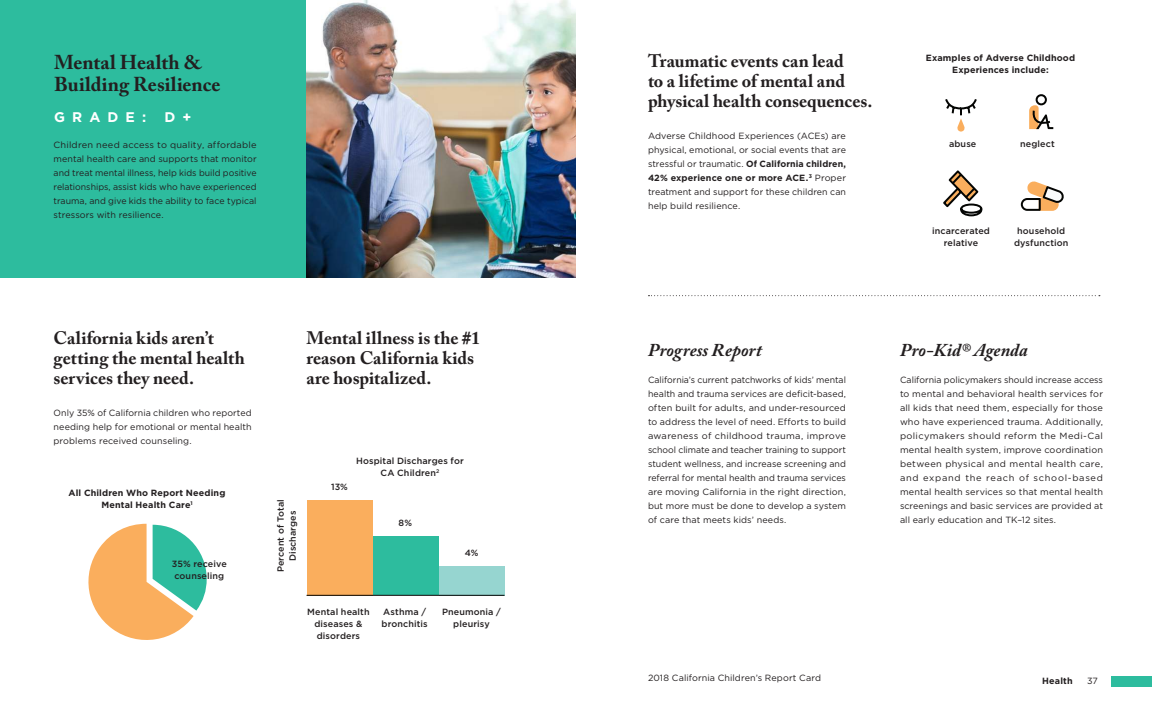
<style>
.page{position:relative;width:1152px;height:720px;background:#fff}
.page>*{position:absolute;margin:0;border:0;box-sizing:border-box;transform-origin:0 0}
.t1{font:700 20px/22px "Adobe Caslon Pro";color:#231f20}
.t2{font:700 18px/20px "Adobe Caslon Pro";color:#231f20}
.t3{font:italic 700 18px "Adobe Caslon Pro";letter-spacing:.005em;color:#231f20}
.t4{font:700 14px "Gotham";letter-spacing:.51em;color:#fff}
.t5{font:9px/14px "Gotham";letter-spacing:.01em;color:#231f20;text-align:justify}
.t6{font:500 9px/12px "Gotham";letter-spacing:.015em;color:#231f20;text-align:center}
.t7{font:700 9px/12px "Gotham";letter-spacing:.015em;color:#231f20;text-align:center}
.s1{font-weight:700}
</style>
<div class="page">
<div style="left:0;top:0;width:306px;height:278px;background:#2dbc9e"></div>
<img style="left:306px;top:0;width:270px;height:278px">
<div style="left:307px;top:500px;width:66px;height:95px;background:#faae5d"></div>
<div style="left:373px;top:537px;width:66px;height:58px;background:#2dbc9e"></div>
<div style="left:439px;top:566px;width:66px;height:29px;background:#96d5d0"></div>
<hr style="left:307px;top:595px;width:198px;height:1px;background:#040503">
<svg style="left:88px;top:524px;width:119px;height:116px"></svg>
<div style="left:1036px;top:94px;width:11px;height:11px;border:2px solid #040503;border-radius:5px"></div>
<svg style="left:945px;top:97px;width:108px;height:35px"></svg>
<svg style="left:1020px;top:181px;width:44px;height:30px"></svg>
<div style="left:1112px;top:677px;width:40px;height:10px;background:#2dbc9e"></div>
<svg style="left:648px;top:295px;width:452px;height:1px"></svg>
<svg style="left:943px;top:170px;width:40px;height:47px"></svg>
<h1 class="t1" style="left:54px;top:51px;width:168px">Mental Health &amp;<br>Building Resilience</h1>
<h3 class="t4" style="left:54px;top:109px;width:94px">GRADE:</h3>
<h3 class="t4" style="left:165px;top:109px;width:28px">D +</h3>
<p class="t5" style="left:54px;top:138px;width:205px">Children need access to quality, affordable mental health care and supports that monitor and treat mental illness, help kids build positive relationships, assist kids who have experienced trauma, and give kids the ability to face typical stressors with resilience.</p>
<h2 class="t2" style="left:54px;top:328px;width:193px">California kids aren’t getting the mental health services they need.</h2>
<p class="t5" style="left:54px;top:406px;width:200px">Only 35% of California children who reported needing help for emotional or mental health problems received counseling.</p>
<p class="t7" style="left:69px;top:486px;width:158px">All Children Who Report Needing<br>Mental Health Care<sup>1</sup></p>
<p class="t6" style="left:172px;top:558px;width:56px;text-align:left">35% receive counseling</p>
<h2 class="t2" style="left:307px;top:328px;width:175px">Mental illness is the #1 reason California kids are hospitalized.</h2>
<p class="t6" style="left:274px;top:572px;width:75px;rotate:-90deg">Percent of Total<br>Discharges</p>
<p class="t6" style="left:331px;top:480px;width:18px">13%</p>
<p class="t6" style="left:356px;top:455px;width:109px">Hospital Discharges for<br>CA Children<sup>2</sup></p>
<p class="t6" style="left:399px;top:517px;width:15px">8%</p>
<p class="t6" style="left:465px;top:546px;width:15px">4%</p>
<p class="t6" style="left:307px;top:606px;width:64px">Mental health diseases &amp; disorders</p>
<p class="t6" style="left:442px;top:606px;width:60px">Pneumonia / pleurisy</p>
<p class="t6" style="left:382px;top:606px;width:48px;text-align:left">Asthma / bronchitis</p>
<h2 class="t2" style="left:648px;top:51px;width:226px">Traumatic events can lead<br>to a lifetime of mental and physical health consequences.</h2>
<p class="t5" style="left:648px;top:129px;width:200px">Adverse Childhood Experiences (ACEs) are physical, emotional, or social events that are stressful or traumatic. <span class="s1">Of California children, 42% experience one or more ACE.</span><sup>3</sup> Proper treatment and support for these children can help build resilience.</p>
<p class="t7" style="left:926px;top:52px;width:151px">Examples of Adverse Childhood<br>Experiences include:</p>
<p class="t6" style="left:949px;top:137px;width:29px">abuse</p>
<p class="t6" style="left:1020px;top:137px;width:36px">neglect</p>
<p class="t6" style="left:932px;top:225px;width:59px">incarcerated relative</p>
<p class="t6" style="left:1014px;top:225px;width:56px">household dysfunction</p>
<h2 class="t3" style="left:648px;top:340px;width:115px">Progress Report</h2>
<h2 class="t3" style="left:900px;top:340px;width:129px">Pro-Kid® Agenda</h2>
<p class="t5" style="left:900px;top:373px;width:205px">California policymakers should increase access to mental and behavioral health services for all kids that need them, especially for those who have experienced trauma. Additionally, policymakers should reform the Medi-Cal mental health system, improve coordination between physical and mental health care, and expand the reach of school-based mental health services so that mental health screenings and basic services are provided at all early education and TK–12 sites.</p>
<p class="t5" style="left:648px;top:373px;width:200px">California’s current patchworks of kids’ mental health and trauma services are deficit-based, often built for adults, and under-resourced to address the level of need. Efforts to build awareness of childhood trauma, improve school climate and teacher training to support student wellness, and increase screening and referral for mental health and trauma services are moving California in the right direction, but more must be done to develop a system of care that meets kids’ needs.</p>
<p class="t5" style="left:648px;top:671px;width:175px">2018 California Children’s Report Card</p>
<p class="t7" style="left:1042px;top:675px;width:32px">Health</p>
<p class="t5" style="left:1087px;top:674px;width:12px">37</p>
</div>
